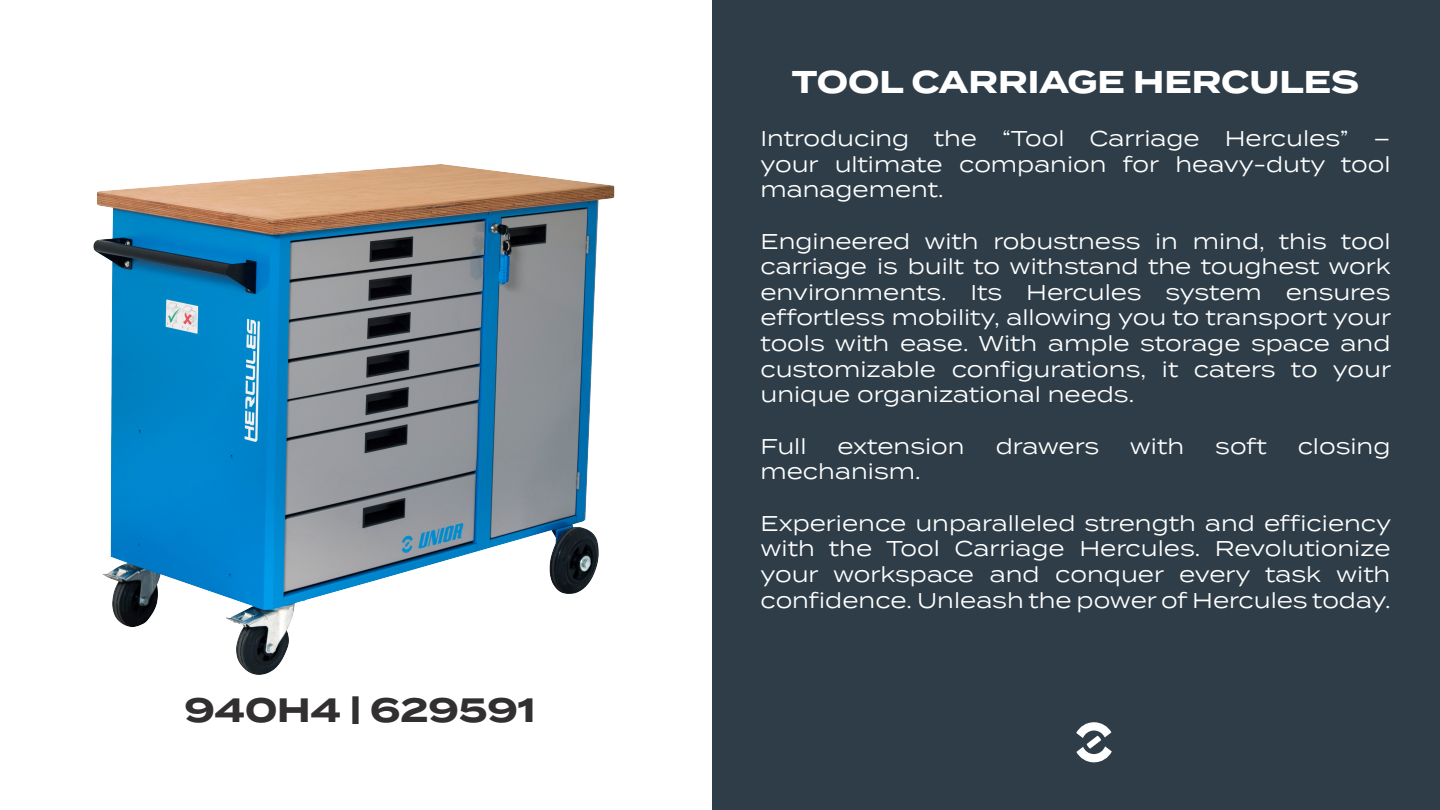
<style>
.page{position:relative;width:1440px;height:810px;background:#fff}
.page>*{position:absolute;margin:0;border:0;box-sizing:border-box;transform-origin:0 0}
.programi_12pt_white{font:700 33.75px "Termina";color:#312f30}
.programi_12pt_white-2{font:700 31.5px "Termina";color:#fff}
.programi_12pt_white-3{font:21.38px/25.7px "Termina";color:#fff;text-align:justify}
</style>
<div class="page">
<div style="left:712px;top:0;width:728px;height:810px;background:#2e3d47"></div>
<img style="left:93px;top:164px;width:522px;height:511px">
<svg style="left:1076px;top:722px;width:36px;height:40px"></svg>
<p class="programi_12pt_white" style="left:185px;top:685px;width:352px">940H4 | 629591</p>
<p class="programi_12pt_white-2" style="left:792px;top:59px;width:569px">TOOL CARRIAGE HERCULES</p>
<p class="programi_12pt_white-3" style="left:760px;top:125px;width:632px">Introducing the “Tool Carriage Hercules” – your ultimate companion for heavy-duty tool management.</p>
<p class="programi_12pt_white-3" style="left:760px;top:227px;width:632px">Engineered with robustness in mind, this tool carriage is built to withstand the toughest work environments. Its Hercules system ensures effortless mobility, allowing you to transport your tools with ease. With ample storage space and customizable configurations, it caters to your unique organizational needs.</p>
<p class="programi_12pt_white-3" style="left:760px;top:432px;width:47px">Full</p>
<p class="programi_12pt_white-3" style="left:837px;top:432px;width:129px">extension</p>
<p class="programi_12pt_white-3" style="left:996px;top:432px;width:105px">drawers</p>
<p class="programi_12pt_white-3" style="left:1130px;top:432px;width:56px">with</p>
<p class="programi_12pt_white-3" style="left:1215px;top:432px;width:53px">soft</p>
<p class="programi_12pt_white-3" style="left:1298px;top:432px;width:94px">closing</p>
<p class="programi_12pt_white-3" style="left:760px;top:458px;width:162px">mechanism.</p>
<p class="programi_12pt_white-3" style="left:760px;top:509px;width:632px">Experience unparalleled strength and efficiency with the Tool Carriage Hercules. Revolutionize your workspace and conquer every task with confidence. Unleash the power of Hercules today.</p>
</div>
